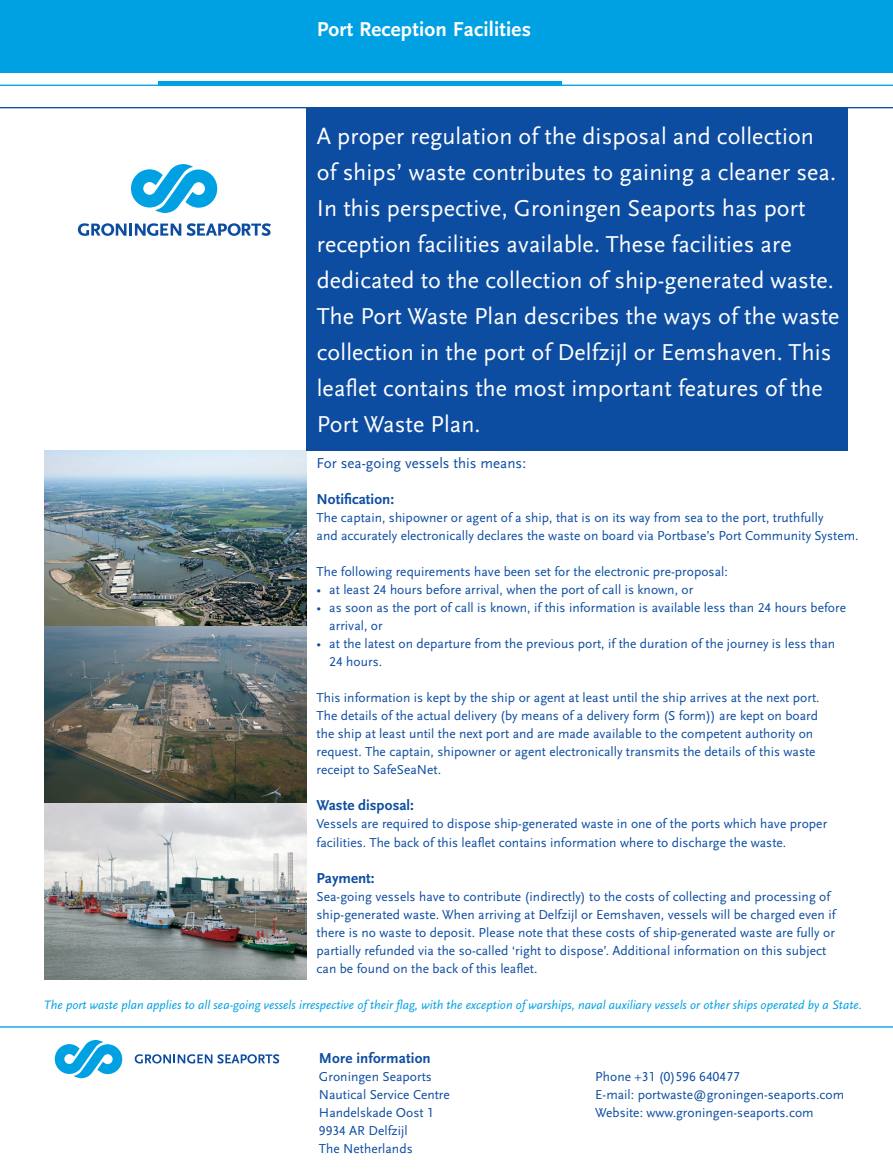
<style>
.page{position:relative;width:893px;height:1170px;background:#fff}
.page>*{position:absolute;margin:0;border:0;box-sizing:border-box;transform-origin:0 0}
.t1{font:24px/36px "Scala Sans OT";letter-spacing:.005em;color:#fff}
.t2{font:700 21px "Scala Sans OT";letter-spacing:.01em;color:#fff}
.t3{font:700 15px "Scala Sans OT";color:#0d4da1}
.t4{font:15px "Scala Sans OT";color:#0d4da1}
.t5{font:13.5px/18px "Scala Sans OT";color:#0d4da1}
.t6{font:italic 12.75px "Scala Sans OT";color:#00a1e3}
</style>
<div class="page">
<img style="left:45px;top:450px;width:261px;height:529px">
<div style="left:0;top:0;width:893px;height:73px;background:#00a1e3"></div>
<hr style="left:0;top:85px;width:893px;height:1px;background:#00a1e3">
<hr style="left:158px;top:81px;width:404px;height:4px;background:#00a1e3">
<hr style="left:0;top:107px;width:893px;height:1px;background:#0d4da1">
<div style="left:306px;top:108px;width:541px;height:342px;background:#0d4da1"></div>
<svg style="left:55px;top:1040px;width:67px;height:38px"></svg>
<svg style="left:135px;top:1054px;width:144px;height:9px"></svg>
<hr style="left:0;top:1026px;width:893px;height:1px;background:#00a1e3">
<svg style="left:131px;top:164px;width:86px;height:49px"></svg>
<svg style="left:78px;top:223px;width:193px;height:13px"></svg>
<h2 class="t2" style="left:317px;top:17px;width:216px">Port Reception Facilities</h2>
<p class="t1" style="left:317px;top:119px;width:524px">A proper regulation of the disposal and collection of ships’ waste contributes to gaining a cleaner sea.<br>In this perspective, Groningen Seaports has port reception facilities available. These facilities are dedicated to the collection of ship-generated waste.<br>The Port Waste Plan describes the ways of the waste collection in the port of Delfzijl or Eemshaven. This leaflet contains the most important features of the Port Waste Plan.</p>
<p class="t4" style="left:317px;top:455px;width:211px">For sea-going vessels this means:</p>
<p class="t3" style="left:317px;top:491px;width:79px">Notification:</p>
<p class="t5" style="left:317px;top:509px;width:543px">The captain, shipowner or agent of a ship, that is on its way from sea to the port, truthfully<br>and accurately electronically declares the waste on board via Portbase’s Port Community System.</p>
<p class="t5" style="left:317px;top:563px;width:413px">The following requirements have been set for the electronic pre-proposal:</p>
<p class="t5" style="left:317px;top:581px;width:378px">• at least 24 hours before arrival, when the port of call is known, or</p>
<p class="t5" style="left:329px;top:599px;width:518px;text-indent:-13px">• as soon as the port of call is known, if this information is available less than 24 hours before arrival, or</p>
<p class="t5" style="left:329px;top:635px;width:507px;text-indent:-13px">• at the latest on departure from the previous port, if the duration of the journey is less than<br>24 hours.</p>
<p class="t5" style="left:317px;top:689px;width:505px">This information is kept by the ship or agent at least until the ship arrives at the next port.<br>The details of the actual delivery (by means of a delivery form (S form)) are kept on board the ship at least until the next port and are made available to the competent authority on request. The captain, shipowner or agent electronically transmits the details of this waste receipt to SafeSeaNet.</p>
<p class="t3" style="left:317px;top:797px;width:99px">Waste disposal:</p>
<p class="t5" style="left:317px;top:815px;width:512px">Vessels are required to dispose ship-generated waste in one of the ports which have proper facilities. The back of this leaflet contains information where to discharge the waste.</p>
<p class="t3" style="left:317px;top:869px;width:60px">Payment:</p>
<p class="t5" style="left:317px;top:887px;width:521px">Sea-going vessels have to contribute (indirectly) to the costs of collecting and processing of ship-generated waste. When arriving at Delfzijl or Eemshaven, vessels will be charged even if there is no waste to deposit. Please note that these costs of ship-generated waste are fully or partially refunded via the so-called ‘right to dispose’. Additional information on this subject can be found on the back of this leaflet.</p>
<p class="t6" style="left:44px;top:997px;width:819px">The port waste plan applies to all sea-going vessels irrespective of their flag, with the exception of warships, naval auxiliary vessels or other ships operated by a State.</p>
<p class="t3" style="left:319px;top:1049px;width:113px">More information</p>
<p class="t5" style="left:319px;top:1067px;width:132px">Groningen Seaports<br>Nautical Service Centre<br>Handelskade Oost 1<br>9934 AR Delfzijl<br>The Netherlands</p>
<p class="t5" style="left:595px;top:1067px;width:250px">Phone +31 (0)596 640477<br>E-mail: portwaste@groningen-seaports.com<br>Website: www.groningen-seaports.com</p>
</div>
